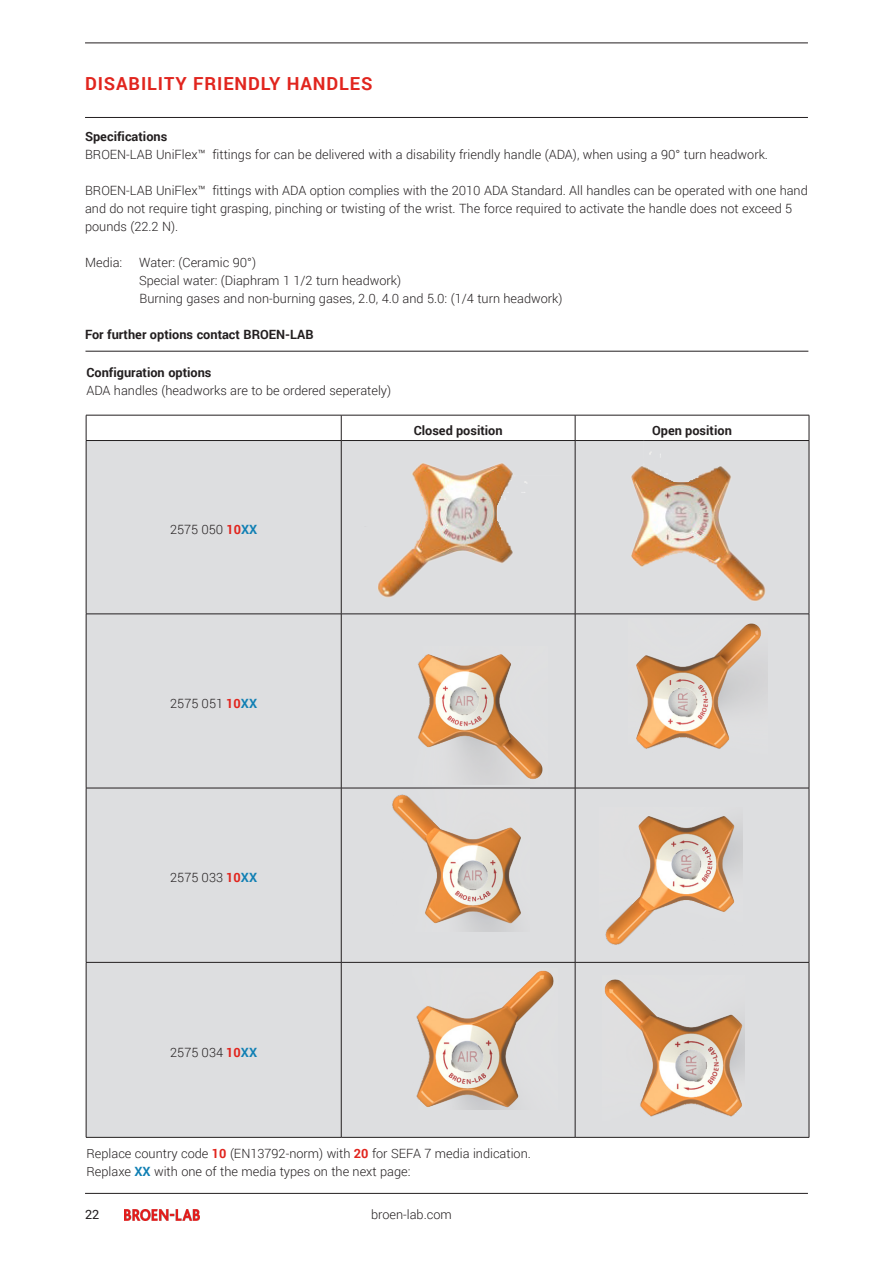
<style>
.page{position:relative;width:893px;height:1263px;background:#fff}
.page>*{position:absolute;margin:0;border:0;box-sizing:border-box;transform-origin:0 0}
.Header_-_Red{font:700 18px "Roboto";letter-spacing:.05em;color:#e1251e}
.t1{font:300 12.75px/18px "Roboto";color:#231f20}
.t2{font:700 12.75px "Roboto";color:#231f20}
.t3{font:12.75px "Roboto";color:#231f20}
.s1{font-weight:700;color:#e1251e}
.s2{font-weight:700;color:#1180b4}
</style>
<div class="page">
<hr style="left:85px;top:117px;width:723px;height:1px;background:#231f20">
<hr style="left:85px;top:43px;width:723px;height:1px;background:#231f20">
<img style="left:124px;top:1210px;width:76px;height:10px">
<hr style="left:85px;top:1193px;width:723px;height:1px;background:#231f20">
<hr style="left:85px;top:351px;width:723px;height:1px;background:#231f20">
<div style="left:87px;top:441px;width:722px;height:696px;background:#dddee0"></div>
<hr style="left:86px;top:440px;width:255px;height:1px;background:#231f20">
<hr style="left:341px;top:440px;width:234px;height:1px;background:#231f20">
<hr style="left:341px;top:441px;width:1px;height:173px;background:#231f20">
<hr style="left:575px;top:440px;width:234px;height:1px;background:#231f20">
<hr style="left:575px;top:441px;width:1px;height:173px;background:#231f20">
<hr style="left:809px;top:441px;width:1px;height:173px;background:#231f20">
<hr style="left:86px;top:614px;width:255px;height:1px;background:#231f20">
<hr style="left:341px;top:614px;width:234px;height:1px;background:#231f20">
<hr style="left:341px;top:614px;width:1px;height:174px;background:#231f20">
<hr style="left:575px;top:614px;width:234px;height:1px;background:#231f20">
<hr style="left:575px;top:614px;width:1px;height:174px;background:#231f20">
<hr style="left:809px;top:614px;width:1px;height:174px;background:#231f20">
<hr style="left:86px;top:788px;width:255px;height:1px;background:#231f20">
<hr style="left:341px;top:788px;width:234px;height:1px;background:#231f20">
<hr style="left:341px;top:788px;width:1px;height:174px;background:#231f20">
<hr style="left:575px;top:788px;width:234px;height:1px;background:#231f20">
<hr style="left:575px;top:788px;width:1px;height:174px;background:#231f20">
<hr style="left:809px;top:788px;width:1px;height:174px;background:#231f20">
<hr style="left:86px;top:962px;width:255px;height:1px;background:#231f20">
<hr style="left:341px;top:962px;width:234px;height:1px;background:#231f20">
<hr style="left:341px;top:962px;width:1px;height:175px;background:#231f20">
<hr style="left:575px;top:962px;width:234px;height:1px;background:#231f20">
<hr style="left:575px;top:962px;width:1px;height:175px;background:#231f20">
<hr style="left:809px;top:962px;width:1px;height:175px;background:#231f20">
<hr style="left:86px;top:1137px;width:255px;height:1px;background:#231f20">
<hr style="left:341px;top:1137px;width:234px;height:1px;background:#231f20">
<hr style="left:575px;top:1137px;width:234px;height:1px;background:#231f20">
<svg style="left:86px;top:415px;width:724px;height:25px"></svg>
<hr style="left:86px;top:441px;width:1px;height:173px;background:#231f20">
<hr style="left:86px;top:614px;width:1px;height:174px;background:#231f20">
<hr style="left:86px;top:788px;width:1px;height:174px;background:#231f20">
<hr style="left:86px;top:962px;width:1px;height:175px;background:#231f20">
<img style="left:412px;top:647px;width:136px;height:138px">
<img style="left:628px;top:619px;width:139px;height:135px">
<img style="left:387px;top:788px;width:142px;height:143px">
<img style="left:600px;top:808px;width:143px;height:142px">
<img style="left:412px;top:968px;width:146px;height:142px">
<img style="left:602px;top:975px;width:142px;height:145px">
<img style="left:354px;top:441px;width:208px;height:163px">
<img style="left:608px;top:440px;width:166px;height:164px">
<p class="Header_-_Red" style="left:85px;top:71px;width:289px">DISABILITY FRIENDLY HANDLES</p>
<p class="t2" style="left:85px;top:127px;width:84px">Specifications</p>
<p class="t1" style="left:85px;top:145px;width:684px">BROEN-LAB UniFlex™ fittings for can be delivered with a disability friendly handle (ADA), when using a 90° turn headwork.</p>
<p class="t1" style="left:85px;top:181px;width:724px">BROEN-LAB UniFlex™ fittings with ADA option complies with the 2010 ADA Standard. All handles can be operated with one hand and do not require tight grasping, pinching or twisting of the wrist. The force required to activate the handle does not exceed 5 pounds (22.2 N).</p>
<p class="t1" style="left:85px;top:253px;width:39px">Media:</p>
<p class="t1" style="left:139px;top:253px;width:118px">Water: (Ceramic 90°)</p>
<p class="t1" style="left:139px;top:271px;width:264px">Special water: (Diaphram 1 1/2 turn headwork)</p>
<p class="t1" style="left:140px;top:289px;width:424px">Burning gases and non-burning gases, 2.0, 4.0 and 5.0: (1/4 turn headwork)</p>
<p class="t2" style="left:85px;top:325px;width:230px">For further options contact BROEN-LAB</p>
<p class="t2" style="left:86px;top:364px;width:127px">Configuration options</p>
<p class="t1" style="left:86px;top:381px;width:306px">ADA handles (headworks are to be ordered seperately)</p>
<p class="t1" style="left:170px;top:520px;width:89px">2575 050 <span class="s1">10</span><span class="s2">XX</span></p>
<p class="t1" style="left:170px;top:694px;width:88px">2575 051 <span class="s1">10</span><span class="s2">XX</span></p>
<p class="t1" style="left:170px;top:868px;width:88px">2575 033 <span class="s1">10</span><span class="s2">XX</span></p>
<p class="t1" style="left:170px;top:1042px;width:88px">2575 034 <span class="s1">10</span><span class="s2">XX</span></p>
<p class="t2" style="left:414px;top:421px;width:91px">Closed position</p>
<p class="t2" style="left:652px;top:421px;width:81px">Open position</p>
<p class="t1" style="left:87px;top:1144px;width:446px">Replace country code <span class="s1">10</span> (EN13792-norm) with <span class="s1">20</span> for SEFA 7 media indication.</p>
<p class="t1" style="left:87px;top:1162px;width:325px">Replaxe <span class="s2">XX</span> with one of the media types on the next page:</p>
<p class="t3" style="left:85px;top:1205px;width:16px">22</p>
<p class="t1" style="left:371px;top:1205px;width:82px">broen-lab.com</p>
</div>
